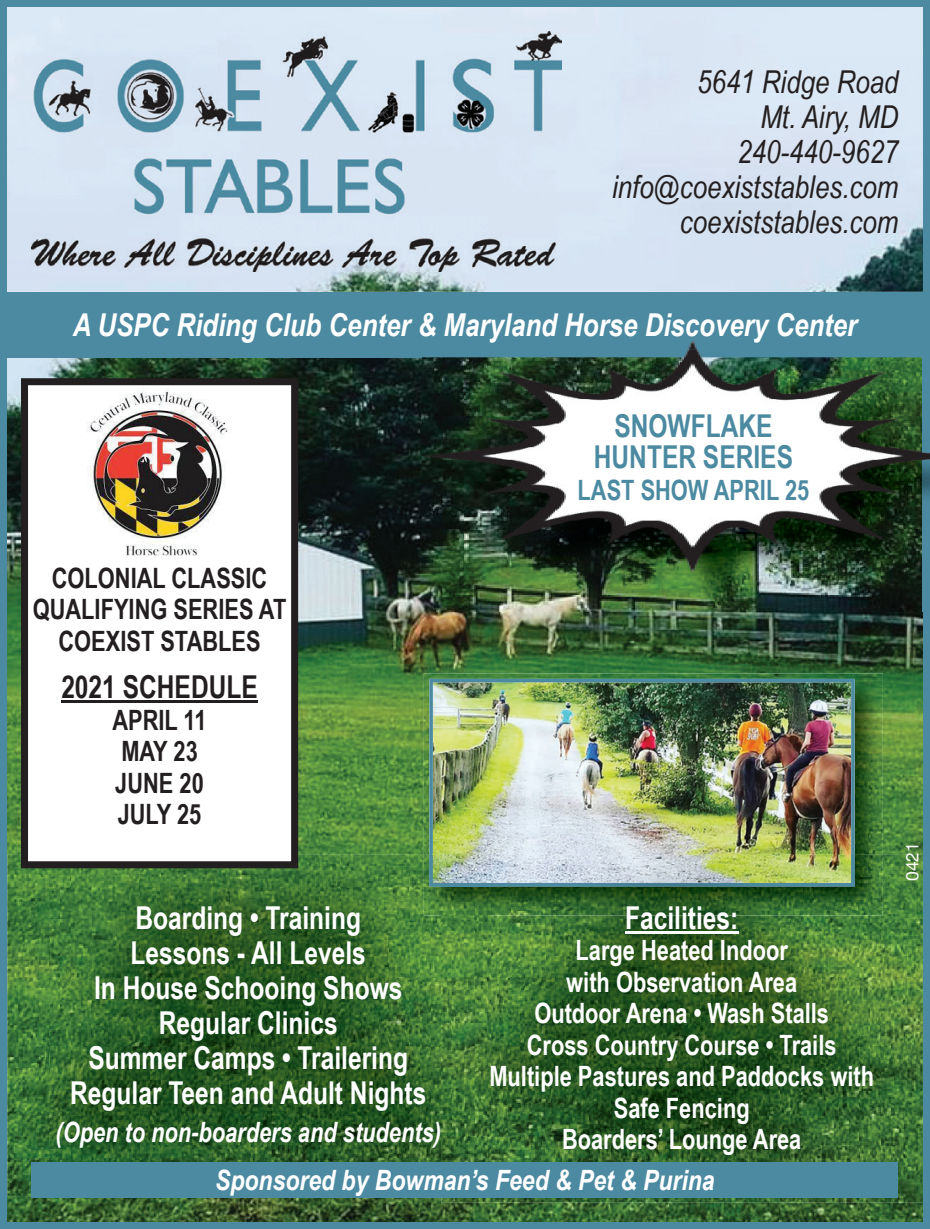
<style>
.page{position:relative;width:930px;height:1229px;background:#fff}
.page>*{position:absolute;margin:0;border:0;box-sizing:border-box;transform-origin:0 0}
.t1{font:700 31.5px/35px "Arial Narrow";color:#fff;text-align:center;scale:.95 1}
.t2{font:italic 31.5px/35px "Arial Narrow";color:#231f20;text-align:right}
.t3{font:italic 700 31.5px "Arial Narrow";color:#fff}
.t4{font:700 31.5px/31.5px "Arial Narrow";color:#4b8aa1;text-align:center;scale:.95 1}
.t5{font:700 31.5px "Arial Narrow";color:#231f20;scale:.95 1}
.t6{font:700 28px/31.5px "Arial Narrow";color:#fff;text-align:center;scale:.95 1}
.t7{font:700 28px/31.5px "Arial Narrow";color:#231f20;text-align:center;scale:.95 1}
.t8{font:italic 700 28px "Arial Narrow";color:#fff}
.t9{font:italic 700 28px "Arial Narrow";color:#fff;scale:.95 1}
.t10{font:700 28px "Arial Narrow";color:#4b8aa1;scale:.95 1}
.t11{font:17.5px "Helvetica Neue";color:#fff}
</style>
<div class="page">
<img style="left:0;top:0;width:929px;height:1228px">
<img style="left:32px;top:32px;width:529px;height:240px">
<img style="left:424px;top:673px;width:458px;height:182px">
<img style="left:429px;top:679px;width:425px;height:176px">
<img style="left:8px;top:855px;width:433px;height:341px">
<img style="left:424px;top:855px;width:17px;height:60px">
<img style="left:429px;top:855px;width:12px;height:31px">
<img style="left:441px;top:855px;width:480px;height:347px">
<img style="left:490px;top:855px;width:392px;height:60px">
<img style="left:490px;top:855px;width:364px;height:31px">
<hr style="left:625px;top:931px;width:113px;height:2px;background:#fff">
<div style="left:32px;top:1161px;width:866px;height:36px;background:#4b8aa1"></div>
<div style="left:0;top:292px;width:929px;height:65px;background:#4b8aa1"></div>
<img style="left:433px;top:572px;width:496px;height:39px">
<img style="left:422px;top:343px;width:507px;height:229px">
<img style="left:489px;top:340px;width:272px;height:3px">
<img style="left:433px;top:349px;width:496px;height:8px">
<svg style="left:21px;top:378px;width:277px;height:490px"></svg>
<img style="left:87px;top:388px;width:144px;height:167px">
<p class="t2" style="left:612px;top:64px;width:288px">5641 Ridge Road<br>Mt. Airy, MD<br>240-440-9627 info@coexiststables.com coexiststables.com</p>
<p class="t3" style="left:73px;top:301px;width:785px">A USPC Riding Club Center &amp; Maryland Horse Discovery Center</p>
<p class="t7" style="left:33px;top:560px;width:268px">COLONIAL CLASSIC<br>QUALIFYING SERIES AT<br>COEXIST STABLES</p>
<p class="t5" style="left:61px;top:663px;width:208px">2021 SCHEDULE</p>
<p class="t7" style="left:112px;top:703px;width:101px;text-align:left">APRIL 11<br>MAY 23<br>JUNE 20<br>JULY 25</p>
<p class="t1" style="left:70px;top:898px;width:376px">Boarding • Training<br>Lessons - All Levels<br>In House Schooing Shows<br>Regular Clinics<br>Summer Camps • Trailering<br>Regular Teen and Adult Nights</p>
<p class="t9" style="left:55px;top:1111px;width:407px">(Open to non-boarders and students)</p>
<p class="t4" style="left:593px;top:408px;width:211px">SNOWFLAKE<br>HUNTER SERIES</p>
<p class="t10" style="left:577px;top:469px;width:245px">LAST SHOW APRIL 25</p>
<p class="t1" style="left:625px;top:898px;width:121px">Facilities:</p>
<p class="t6" style="left:489px;top:933px;width:406px">Large Heated Indoor<br>with Observation Area<br>Outdoor Arena • Wash Stalls<br>Cross Country Course • Trails<br>Multiple Pastures and Paddocks with<br>Safe Fencing<br>Boarders’ Lounge Area</p>
<p class="t8" style="left:215px;top:1158px;width:501px">Sponsored by Bowman’s Feed &amp; Pet &amp; Purina</p>
<p class="t11" style="left:899px;top:881px;width:40px;rotate:-90deg">0421</p>
</div>
